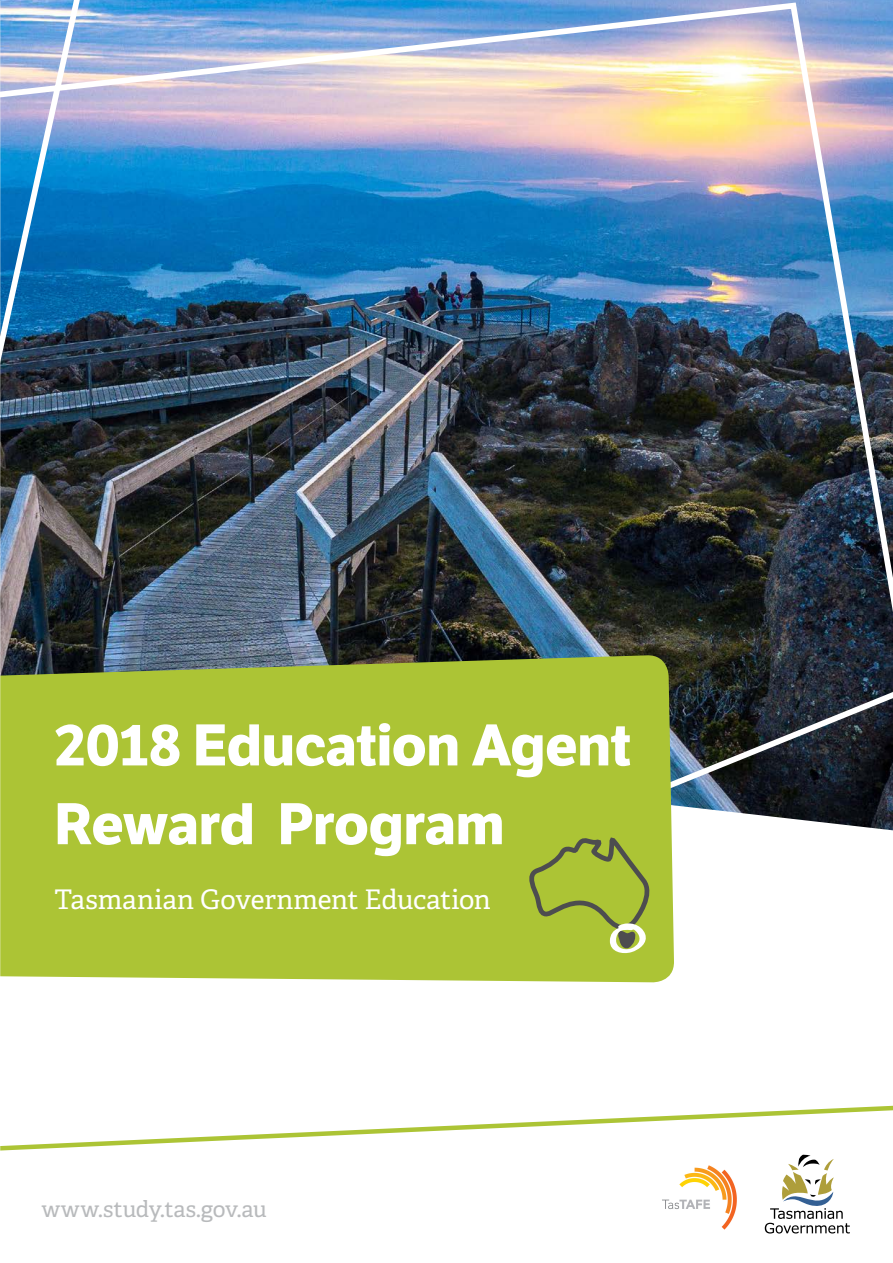
<style>
.page{position:relative;width:893px;height:1263px;background:#fff}
.page>*{position:absolute;margin:0;border:0;box-sizing:border-box;transform-origin:0 0}
.Document_title{font:700 57px "LFT Etica";letter-spacing:-.005em;color:#fff}
.Document_title-2{font:27px "Adelle PE";letter-spacing:-.005em;color:#fff}
.Document_Description{font:22.5px "Adelle";letter-spacing:-.015em;color:#b8babc}
</style>
<div class="page">
<svg style="left:765px;top:1157px;width:85px;height:76px"></svg>
<img style="left:0;top:0;width:893px;height:831px">
<svg style="left:0;top:1105px;width:893px;height:52px"></svg>
<div style="left:0;top:655px;width:674px;height:327px;background:#acc435"></div>
<svg style="left:520px;top:837px;width:134px;height:118px;background:#a2b73d"></svg>
<img style="left:662px;top:1165px;width:75px;height:65px">
<p class="Document_title" style="left:55px;top:710px;width:578px">2018 Education Agent</p>
<p class="Document_title" style="left:55px;top:789px;width:451px">Reward Program</p>
<p class="Document_title-2" style="left:55px;top:880px;width:438px">Tasmanian Government Education</p>
<p class="Document_Description" style="left:41px;top:1195px;width:227px">www.study.tas.gov.au</p>
</div>
